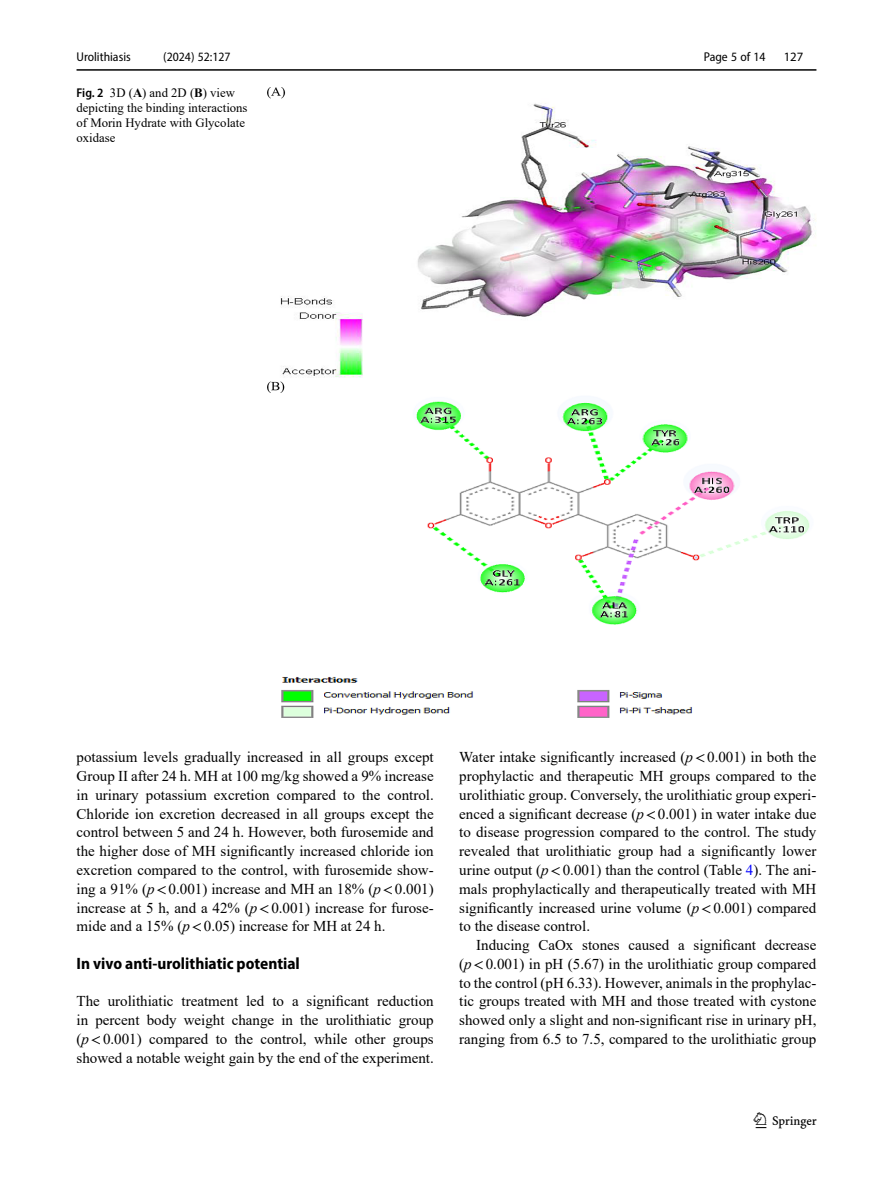
<style>
.page{position:relative;width:893px;height:1187px;background:#fff}
.page>*{position:absolute;margin:0;border:0;box-sizing:border-box;transform-origin:0 0}
.t1{font:22.5px "Springnew";color:#000}
.Head_2{font:700 semi-condensed 16.5px "Myriad Pro";color:#000}
.Body_Text_Indent{font:15px/18.8px "Times New Roman";color:#000;text-align:justify}
.Body_Text{font:15px/18.8px "Times New Roman";color:#000;text-align:justify}
.Figure_Caption_Side{font:12.75px/15px "Times New Roman";color:#000}
.t2{font:semi-condensed 12.75px "Myriad Pro";color:#000}
.t3{font:12.75px "Myriad Pro";color:#000}
.s1{font-family:"Myriad Pro";font-weight:600;font-stretch:semi-condensed}
.s2{font-weight:700}
.s3{font-style:italic}
.s4{font-family:"STIX"}
.s5{color:#00f}
</style>
<div class="page">
<hr style="left:77px;top:69px;width:739px;height:2px;background:#000">
<img style="left:268px;top:87px;width:548px;height:630px">
<p class="t2" style="left:77px;top:49px;width:56px">Urolithiasis</p>
<p class="t2" style="left:163px;top:49px;width:69px">(2024) 52:127</p>
<p class="Figure_Caption_Side" style="left:77px;top:84px;width:173px"><span class="s1">Fig. 2</span> 3D (<span class="s2">A</span>) and 2D (<span class="s2">B</span>) view depicting the binding interactions of Morin Hydrate with Glycolate oxidase</p>
<p class="t2" style="left:704px;top:49px;width:63px">Page 5 of 14</p>
<p class="t3" style="left:784px;top:48px;width:21px">127</p>
<p class="Body_Text_Indent" style="left:77px;top:747px;width:359px">potassium levels gradually increased in all groups except Group II after 24 h. MH at 100 mg/kg showed a 9% increase in urinary potassium excretion compared to the control.<br>Chloride ion excretion decreased in all groups except the control between 5 and 24 h. However, both furosemide and the higher dose of MH significantly increased chloride ion excretion compared to the control, with furosemide show&shy;ing a 91% (<span class="s3">p</span><span class="s4">&lt;</span>0.001) increase and MH an 18% (<span class="s3">p</span><span class="s4">&lt;</span>0.001) increase at 5 h, and a 42% (<span class="s3">p</span><span class="s4">&lt;</span>0.001) increase for furose&shy;mide and a 15% (<span class="s3">p</span><span class="s4">&lt;</span>0.05) increase for MH at 24 h.</p>
<p class="Head_2" style="left:77px;top:952px;width:225px">In vivo anti-urolithiatic potential</p>
<p class="Body_Text" style="left:77px;top:991px;width:359px">The urolithiatic treatment led to a significant reduction in percent body weight change in the urolithiatic group (<span class="s3">p</span><span class="s4">&lt;</span>0.001) compared to the control, while other groups showed a notable weight gain by the end of the experiment.</p>
<p class="Body_Text" style="left:459px;top:747px;width:359px">Water intake significantly increased (<span class="s3">p</span><span class="s4">&lt;</span>0.001) in both the prophylactic and therapeutic MH groups compared to the urolithiatic group. Conversely, the urolithiatic group experi&shy;enced a significant decrease (<span class="s3">p</span><span class="s4">&lt;</span>0.001) in water intake due to disease progression compared to the control. The study revealed that urolithiatic group had a significantly lower urine output (<span class="s3">p</span><span class="s4">&lt;</span>0.001) than the control (Table <span class="s5">4</span>). The ani&shy;mals prophylactically and therapeutically treated with MH significantly increased urine volume (<span class="s3">p</span><span class="s4">&lt;</span>0.001) compared to the disease control.</p>
<p class="Body_Text_Indent" style="left:459px;top:935px;width:359px;text-indent:17px">Inducing CaOx stones caused a significant decrease (<span class="s3">p</span><span class="s4">&lt;</span>0.001) in pH (5.67) in the urolithiatic group compared to the control (pH 6.33). However, animals in the prophylac&shy;tic groups treated with MH and those treated with cystone showed only a slight and non-significant rise in urinary pH, ranging from 6.5 to 7.5, compared to the urolithiatic group</p>
<h1 class="t1" style="left:756px;top:1107px;width:63px">1 3</h1>
</div>
